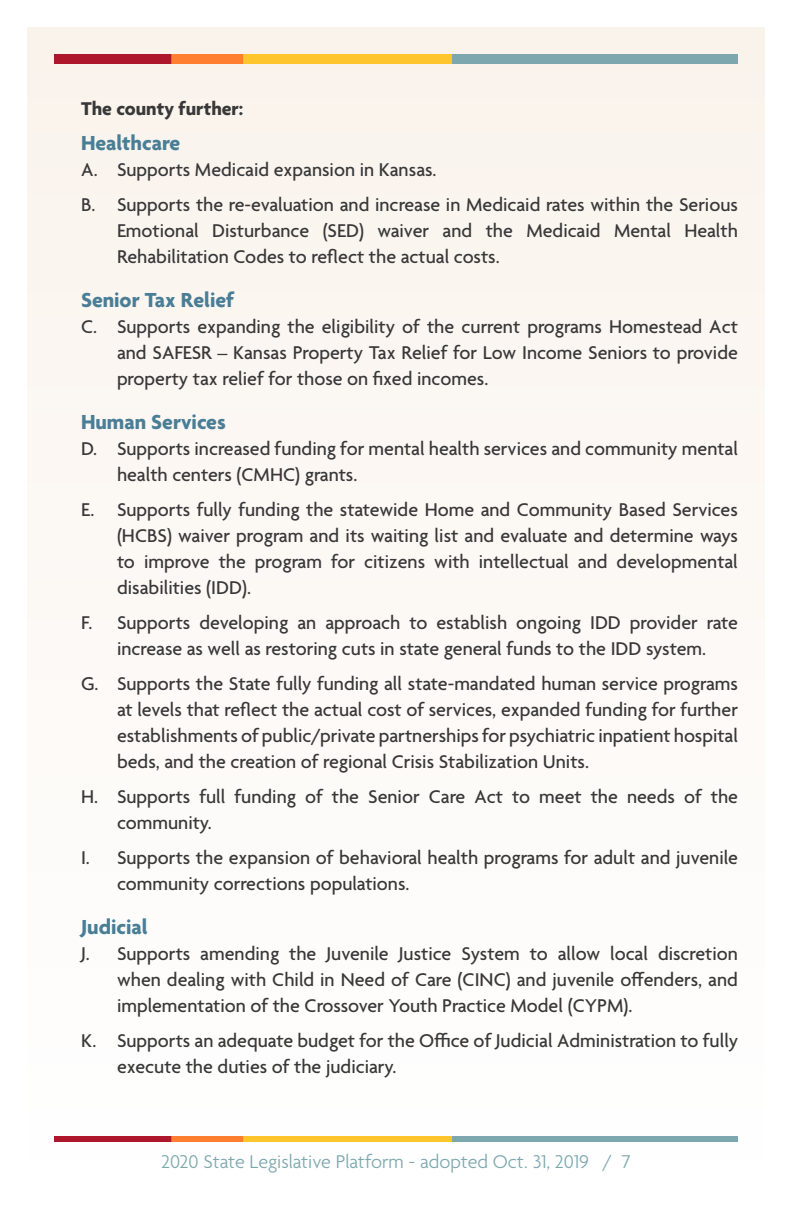
<style>
.page{position:relative;width:792px;height:1224px;background:#fff}
.page>*{position:absolute;margin:0;border:0;box-sizing:border-box;transform-origin:0 0}
.Blue_subhead{font:700 22px "Agenda";color:#4a7e96}
.t1{font:500 20px/26px "Agenda";color:#383839;text-align:justify}
.t2{font:300 20px "Agenda";color:#7ca7ae}
.body_copy_3{font:700 20px "Agenda";color:#383839}
</style>
<div class="page">
<div style="left:27px;top:27px;width:738px;height:1170px;background:#fcf9f5"></div>
<div style="left:54px;top:54px;width:118px;height:10px;background:#ae172b"></div>
<div style="left:238px;top:54px;width:221px;height:10px;background:#ffc52d"></div>
<div style="left:452px;top:54px;width:286px;height:10px;background:#7ca7ae"></div>
<div style="left:171px;top:54px;width:72px;height:10px;background:#ff7e30"></div>
<div style="left:54px;top:1136px;width:118px;height:6px;background:#ae172b"></div>
<div style="left:238px;top:1136px;width:221px;height:6px;background:#ffc52d"></div>
<div style="left:452px;top:1136px;width:286px;height:6px;background:#7ca7ae"></div>
<div style="left:171px;top:1136px;width:72px;height:6px;background:#ff7e30"></div>
<p class="body_copy_3" style="left:81px;top:98px;width:164px">The county further:</p>
<p class="Blue_subhead" style="left:81px;top:131px;width:101px">Healthcare</p>
<p class="t1" style="left:81px;top:158px;width:357px">A. Supports Medicaid expansion in Kansas.</p>
<p class="t1" style="left:117px;top:193px;width:622px;text-indent:-36px">B. Supports the re-evaluation and increase in Medicaid rates within the Serious Emotional Disturbance (SED) waiver and the Medicaid Mental Health Rehabilitation Codes to reflect the actual costs.</p>
<p class="Blue_subhead" style="left:81px;top:288px;width:155px">Senior Tax Relief</p>
<p class="t1" style="left:117px;top:315px;width:623px;text-indent:-36px">C. Supports expanding the eligibility of the current programs Homestead Act and SAFESR – Kansas Property Tax Relief for Low Income Seniors to provide property tax relief for those on fixed incomes.</p>
<p class="Blue_subhead" style="left:81px;top:410px;width:146px">Human Services</p>
<p class="t1" style="left:117px;top:437px;width:623px;text-indent:-36px">D. Supports increased funding for mental health services and community mental health centers (CMHC) grants.</p>
<p class="t1" style="left:117px;top:498px;width:622px;text-indent:-36px">E. Supports fully funding the statewide Home and Community Based Services (HCBS) waiver program and its waiting list and evaluate and determine ways to improve the program for citizens with intellectual and developmental disabilities (IDD).</p>
<p class="t1" style="left:81px;top:611px;width:658px;text-align:center">F. Supports developing an approach to establish ongoing IDD provider rate increase as well as restoring cuts in state general funds to the IDD system.</p>
<p class="t1" style="left:117px;top:672px;width:623px;text-indent:-36px">G. Supports the State fully funding all state-mandated human service programs at levels that reflect the actual cost of services, expanded funding for further establishments of public/private partnerships for psychiatric inpatient hospital beds, and the creation of regional Crisis Stabilization Units.</p>
<p class="t1" style="left:117px;top:785px;width:623px;text-indent:-36px">H. Supports full funding of the Senior Care Act to meet the needs of the community.</p>
<p class="t1" style="left:117px;top:846px;width:623px;text-indent:-36px">I. Supports the expansion of behavioral health programs for adult and juvenile community corrections populations.</p>
<p class="Blue_subhead" style="left:81px;top:915px;width:68px">Judicial</p>
<p class="t1" style="left:117px;top:942px;width:623px;text-indent:-36px">J. Supports amending the Juvenile Justice System to allow local discretion when dealing with Child in Need of Care (CINC) and juvenile offenders, and implementation of the Crossover Youth Practice Model (CYPM).</p>
<p class="t1" style="left:117px;top:1029px;width:623px;text-indent:-36px">K. Supports an adequate budget for the Office of Judicial Administration to fully execute the duties of the judiciary.</p>
<p class="t2" style="left:161px;top:1151px;width:471px">2020 State Legislative Platform - adopted Oct. 31, 2019 / 7</p>
</div>
